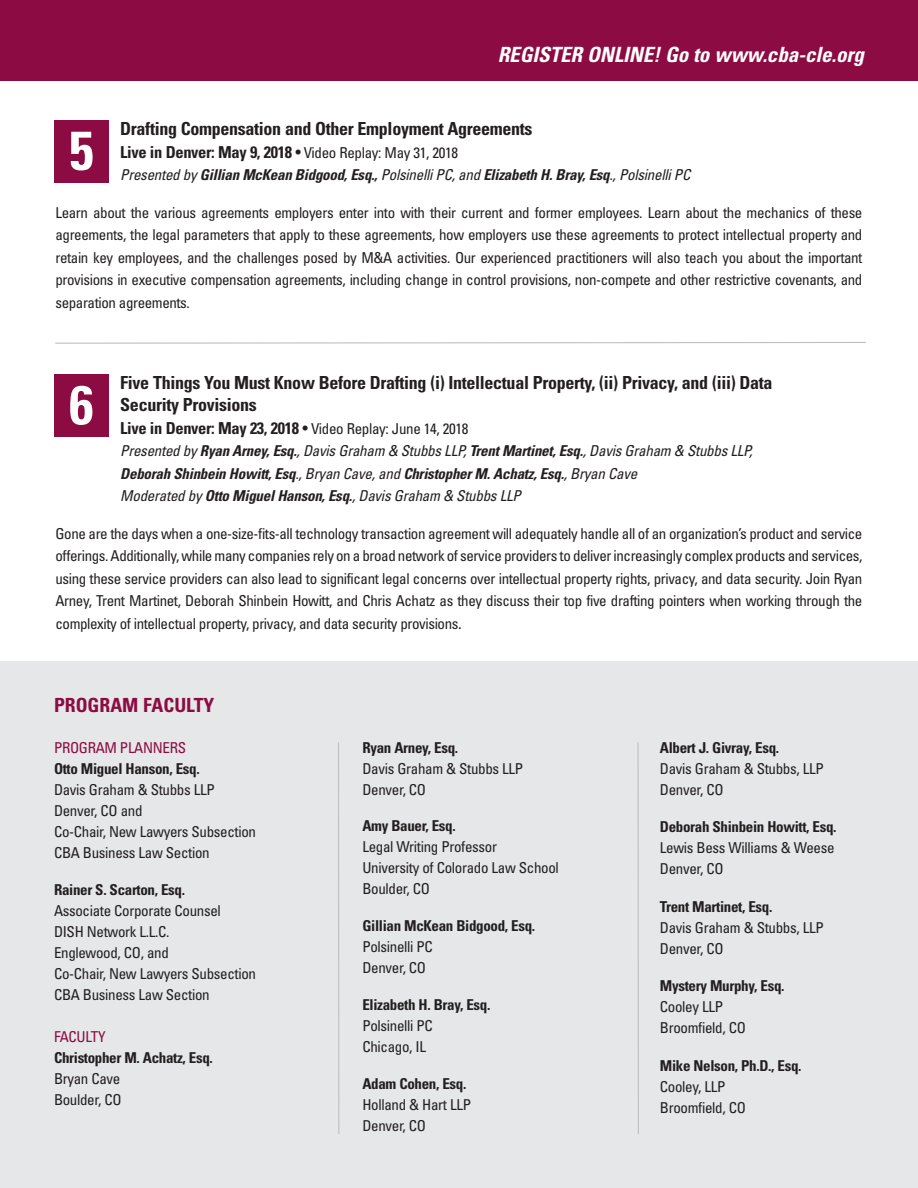
<style>
.page{position:relative;width:918px;height:1188px;background:#fff}
.page>*{position:absolute;margin:0;border:0;box-sizing:border-box;transform-origin:0 0}
.t1{font:700 condensed 54.75px "Univers";color:#fff}
.t2{font:italic 700 condensed 21px "Univers";letter-spacing:-.005em;color:#fff}
.t3{font:700 condensed 19.5px "Univers";color:#8c0b42}
.t4{font:700 condensed 18px/22.5px "Univers";letter-spacing:-.02em;color:#231f20}
.t5{font:700 condensed 16.5px "Univers";letter-spacing:-.02em;color:#231f20}
.t6{font:condensed 15px/21px "Univers";letter-spacing:-.02em;color:#231f20}
.t7{font:700 condensed 15px "Univers";letter-spacing:-.02em;color:#231f20}
.t8{font:italic condensed 15px/22.5px "Univers";letter-spacing:-.02em;color:#231f20}
.t9{font:italic 700 condensed 15px "Univers";letter-spacing:-.02em;color:#231f20}
.t10{font:condensed 15px "Univers";letter-spacing:-.02em;color:#8c0b42}
.s1{font-weight:400}
.s2{font-weight:400;font-size:15px}
.s3{font-weight:700}
.s4{font-size:16.5px}
</style>
<div class="page">
<div style="left:0;top:662px;width:918px;height:526px;background:#e6e7e9"></div>
<div style="left:0;top:0;width:918px;height:81px;background:#8c0b42"></div>
<svg style="left:55px;top:342px;width:811px;height:2px"></svg>
<hr style="left:338px;top:742px;width:1px;height:392px;background:#bebfc2">
<hr style="left:637px;top:742px;width:2px;height:392px;background:#bebfc2">
<div style="left:54px;top:120px;width:55px;height:62px;background:#8c0b42"></div>
<div style="left:54px;top:375px;width:55px;height:62px;background:#8c0b42"></div>
<h2 class="t2" style="left:498px;top:42px;width:368px">REGISTER ONLINE! Go to www.cba-cle.org</h2>
<p class="t4" style="left:120px;top:118px;width:414px">Drafting Compensation and Other Employment Agreements</p>
<p class="t5" style="left:120px;top:142px;width:339px">Live in Denver: May 9, 2018 <span class="s1">•</span> <span class="s2">Video Replay: May 31, 2018</span></p>
<p class="t9" style="left:120px;top:166px;width:572px"><span class="s1">Presented by</span> Gillian McKean Bidgood, Esq., <span class="s1">Polsinelli PC, and</span> Elizabeth H. Bray, Esq<span class="s1">., Polsinelli PC</span></p>
<p class="t6" style="left:55px;top:201px;width:808px;line-height:22.5px;text-align:justify">Learn about the various agreements employers enter into with their current and former employees. Learn about the mechanics of these agreements, the legal parameters that apply to these agreements, how employers use these agreements to protect intellectual property and retain key employees, and the challenges posed by M&amp;A activities. Our experienced practitioners will also teach you about the important provisions in executive compensation agreements, including change in control provisions, non-compete and other restrictive covenants, and separation agreements.</p>
<h1 class="t1" style="left:69px;top:117px;width:26px">5</h1>
<p class="t4" style="left:120px;top:371px;width:654px">Five Things You Must Know Before Drafting (i) Intellectual Property, (ii) Privacy, and (iii) Data<br>Security Provisions</p>
<p class="t5" style="left:120px;top:418px;width:350px">Live in Denver: May 23, 2018 <span class="s1">•</span> <span class="s2">Video Replay: June 14, 2018</span></p>
<p class="t8" style="left:120px;top:441px;width:634px">Presented by <span class="s3">Ryan Arney, Esq.</span>, Davis Graham &amp; Stubbs LLP, <span class="s3">Trent Martinet, Esq.</span>, Davis Graham &amp; Stubbs LLP,<br><span class="s3">Deborah Shinbein Howitt, Esq</span>., Bryan Cave, and <span class="s3">Christopher M. Achatz, Esq.</span>, Bryan Cave<br>Moderated by <span class="s3">Otto Miguel Hanson, Esq.</span>, Davis Graham &amp; Stubbs LLP</p>
<p class="t6" style="left:55px;top:522px;width:809px;line-height:22.5px;text-align:justify">Gone are the days when a one-size-fits-all technology transaction agreement will adequately handle all of an organization’s product and service offerings. Additionally, while many companies rely on a broad network of service providers to deliver increasingly complex products and services, using these service providers can also lead to significant legal concerns over intellectual property rights, privacy, and data security. Join Ryan Arney, Trent Martinet, Deborah Shinbein Howitt, and Chris Achatz as they discuss their top five drafting pointers when working through the complexity of intellectual property, privacy, and data security provisions<span class="s4">.</span></p>
<h1 class="t1" style="left:69px;top:371px;width:26px">6</h1>
<h3 class="t3" style="left:54px;top:693px;width:162px">PROGRAM FACULTY</h3>
<p class="t10" style="left:54px;top:738px;width:134px">PROGRAM PLANNERS</p>
<p class="t7" style="left:54px;top:759px;width:147px">Otto Miguel Hanson, Esq.</p>
<p class="t6" style="left:54px;top:778px;width:204px">Davis Graham &amp; Stubbs LLP<br>Denver, CO and<br>Co-Chair, New Lawyers Subsection<br>CBA Business Law Section</p>
<p class="t7" style="left:54px;top:881px;width:133px">Rainer S. Scarton, Esq.</p>
<p class="t6" style="left:54px;top:900px;width:204px">Associate Corporate Counsel<br>DISH Network L.L.C.<br>Englewood, CO, and<br>Co-Chair, New Lawyers Subsection<br>CBA Business Law Section</p>
<p class="t10" style="left:54px;top:1027px;width:53px">FACULTY</p>
<p class="t7" style="left:54px;top:1049px;width:160px">Christopher M. Achatz, Esq.</p>
<p class="t6" style="left:54px;top:1068px;width:69px">Bryan Cave<br>Boulder, CO</p>
<p class="t7" style="left:362px;top:738px;width:97px">Ryan Arney, Esq.</p>
<p class="t6" style="left:362px;top:757px;width:162px">Davis Graham &amp; Stubbs LLP<br>Denver, CO</p>
<p class="t7" style="left:362px;top:817px;width:95px">Amy Bauer, Esq.</p>
<p class="t6" style="left:362px;top:836px;width:198px">Legal Writing Professor<br>University of Colorado Law School<br>Boulder, CO</p>
<p class="t7" style="left:362px;top:917px;width:174px">Gillian McKean Bidgood, Esq.</p>
<p class="t6" style="left:362px;top:936px;width:72px">Polsinelli PC<br>Denver, CO</p>
<p class="t7" style="left:362px;top:995px;width:130px">Elizabeth H. Bray, Esq.</p>
<p class="t6" style="left:362px;top:1015px;width:72px">Polsinelli PC<br>Chicago, IL</p>
<p class="t7" style="left:362px;top:1074px;width:105px">Adam Cohen, Esq.</p>
<p class="t6" style="left:362px;top:1093px;width:110px">Holland &amp; Hart LLP<br>Denver, CO</p>
<p class="t7" style="left:660px;top:738px;width:121px">Albert J. Givray, Esq.</p>
<p class="t6" style="left:660px;top:757px;width:165px">Davis Graham &amp; Stubbs, LLP<br>Denver, CO</p>
<p class="t7" style="left:660px;top:818px;width:178px">Deborah Shinbein Howitt, Esq.</p>
<p class="t6" style="left:660px;top:837px;width:176px">Lewis Bess Williams &amp; Weese<br>Denver, CO</p>
<p class="t7" style="left:660px;top:897px;width:114px">Trent Martinet, Esq.</p>
<p class="t6" style="left:660px;top:916px;width:165px">Davis Graham &amp; Stubbs, LLP<br>Denver, CO</p>
<p class="t7" style="left:660px;top:977px;width:126px">Mystery Murphy, Esq.</p>
<p class="t6" style="left:660px;top:996px;width:87px">Cooley LLP<br>Broomfield, CO</p>
<p class="t7" style="left:660px;top:1056px;width:143px">Mike Nelson, Ph.D., Esq.</p>
<p class="t6" style="left:660px;top:1075px;width:87px">Cooley, LLP<br>Broomfield, CO</p>
</div>
